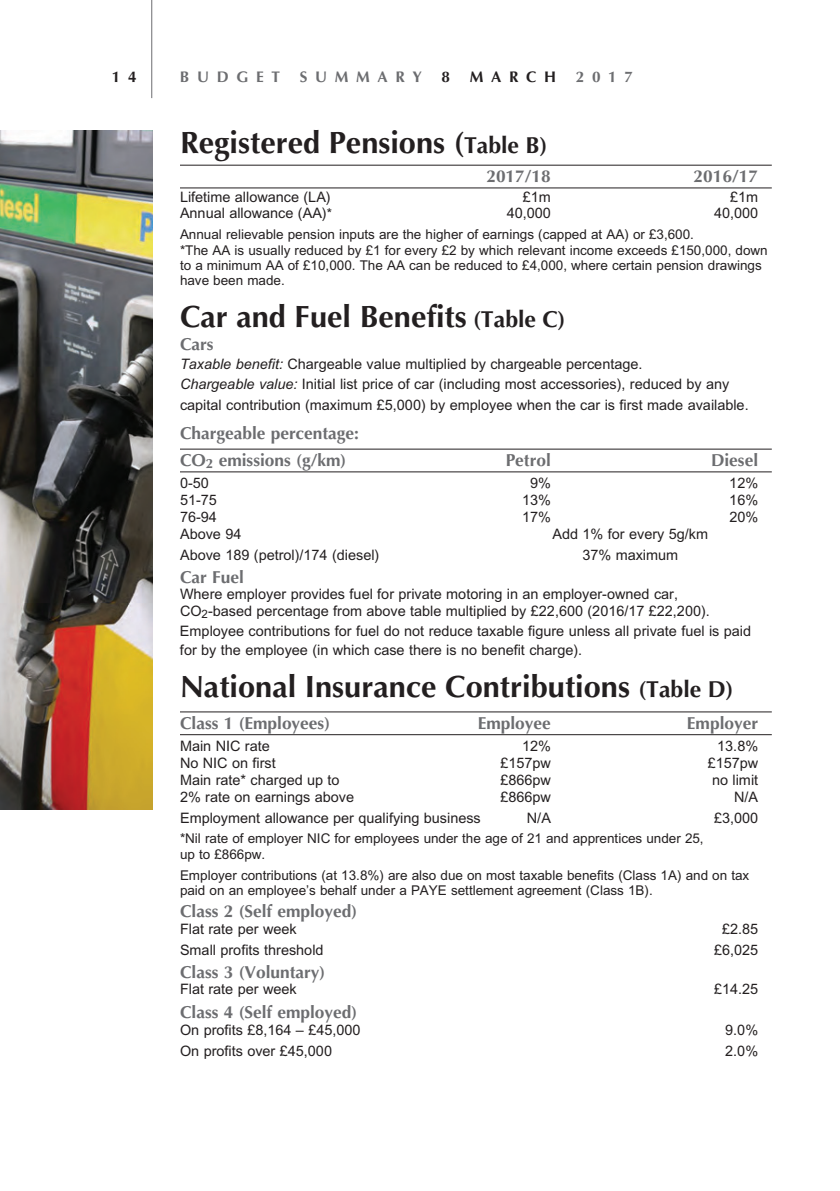
<style>
.page{position:relative;width:840px;height:1191px;background:#fff}
.page>*{position:absolute;margin:0;border:0;box-sizing:border-box;transform-origin:0 0}
.t1{font:700 30.8px "Optima";color:#231f20}
.t2{font:700 17.2px/26.6px "Optima";color:#6c6d70}
.t3{font:700 15.4px "Optima";letter-spacing:.5em;color:#6c6d70}
.t4{font:700 15.4px "Optima";letter-spacing:.5em;color:#231f20}
.t5{font:14.4px/19.6px "M Arial";color:#231f20}
.t6{font:13.4px/15.4px "M Arial";color:#231f20}
.s1{font-size:23px}
.s2{font-size:13.4px}
.s3{font-style:italic}
</style>
<div class="page">
<hr style="left:151px;top:0;width:1px;height:98px;background:#6c6d70">
<hr style="left:180px;top:165px;width:591px;height:1px;background:#231f20">
<hr style="left:180px;top:187px;width:591px;height:1px;background:#231f20">
<hr style="left:180px;top:448px;width:591px;height:1px;background:#231f20">
<hr style="left:180px;top:471px;width:591px;height:1px;background:#231f20">
<hr style="left:180px;top:711px;width:591px;height:1px;background:#231f20">
<hr style="left:180px;top:734px;width:591px;height:1px;background:#231f20">
<img style="left:0;top:131px;width:153px;height:678px">
<p class="t4" style="left:112px;top:68px;width:26px">1 4</p>
<p class="t3" style="left:180px;top:68px;width:101px">BUDGET</p>
<p class="t3" style="left:299px;top:68px;width:123px">SUMMARY</p>
<p class="t4" style="left:441px;top:68px;width:10px">8</p>
<p class="t4" style="left:469px;top:68px;width:88px">MARCH</p>
<p class="t3" style="left:575px;top:68px;width:59px">2017</p>
<h1 class="t1" style="left:180px;top:125px;width:369px">Registered Pensions (<span class="s1">Table B)</span></h1>
<p class="t2" style="left:486px;top:163px;width:66px">2017/18</p>
<p class="t2" style="left:693px;top:163px;width:66px">2016/17</p>
<p class="t5" style="left:180px;top:187px;width:152px">Lifetime allowance (LA)</p>
<p class="t5" style="left:522px;top:187px;width:30px">£1m</p>
<p class="t5" style="left:729px;top:187px;width:30px">£1m</p>
<p class="t5" style="left:180px;top:203px;width:153px">Annual allowance (AA)<span class="s2">*</span></p>
<p class="t5" style="left:506px;top:203px;width:46px">40,000</p>
<p class="t5" style="left:713px;top:203px;width:46px">40,000</p>
<p class="t6" style="left:180px;top:227px;width:589px">Annual relievable pension inputs are the higher of earnings (capped at AA) or £3,600.<br>*The AA is usually reduced by £1 for every £2 by which relevant income exceeds £150,000, down to a minimum AA of £10,000. The AA can be reduced to £4,000, where certain pension drawings have been made.</p>
<h1 class="t1" style="left:180px;top:299px;width:387px">Car and Fuel Benefits <span class="s1">(Table C)</span></h1>
<p class="t2" style="left:180px;top:331px;width:35px">Cars</p>
<p class="t5" style="left:180px;top:354px;width:550px"><span class="s3">Taxable benefit:</span> Chargeable value multiplied by chargeable percentage.<br><span class="s3">Chargeable value:</span> Initial list price of car (including most accessories), reduced by any</p>
<p class="t5" style="left:180px;top:395px;width:570px">capital contribution (maximum £5,000) by employee when the car is first made available.</p>
<p class="t2" style="left:180px;top:420px;width:180px">Chargeable percentage:<br>CO<sub>2</sub> emissions (g/km)</p>
<p class="t2" style="left:505px;top:447px;width:47px">Petrol</p>
<p class="t2" style="left:710px;top:447px;width:49px">Diesel</p>
<p class="t5" style="left:180px;top:473px;width:30px">0-50</p>
<p class="t5" style="left:529px;top:473px;width:22px">9%</p>
<p class="t5" style="left:728px;top:473px;width:30px">12%</p>
<p class="t5" style="left:180px;top:490px;width:38px">51-75</p>
<p class="t5" style="left:521px;top:490px;width:30px">13%</p>
<p class="t5" style="left:729px;top:490px;width:30px">16%</p>
<p class="t5" style="left:180px;top:507px;width:38px">76-94</p>
<p class="t5" style="left:521px;top:507px;width:30px">17%</p>
<p class="t5" style="left:729px;top:507px;width:30px">20%</p>
<p class="t5" style="left:180px;top:524px;width:63px">Above 94</p>
<p class="t5" style="left:552px;top:524px;width:157px">Add 1% for every 5g/km</p>
<p class="t5" style="left:180px;top:545px;width:201px">Above 189 (petrol)/174 (diesel)</p>
<p class="t5" style="left:582px;top:545px;width:97px">37% maximum</p>
<p class="t2" style="left:180px;top:564px;width:65px">Car Fuel</p>
<p class="t5" style="left:180px;top:586px;width:531px;line-height:16.8px">Where employer provides fuel for private motoring in an employer-owned car,<br>CO<sub>2</sub>-based percentage from above table multiplied by £22,600 (2016/17 £22,200).</p>
<p class="t5" style="left:180px;top:621px;width:572px">Employee contributions for fuel do not reduce taxable figure unless all private fuel is paid for by the employee (in which case there is no benefit charge).</p>
<h1 class="t1" style="left:180px;top:668px;width:554px">National Insurance Contributions <span class="s1">(Table D)</span></h1>
<p class="t2" style="left:180px;top:710px;width:151px">Class 1 (Employees)</p>
<p class="t2" style="left:477px;top:710px;width:75px">Employee</p>
<p class="t2" style="left:686px;top:710px;width:73px">Employer</p>
<p class="t5" style="left:180px;top:736px;width:91px">Main NIC rate</p>
<p class="t5" style="left:521px;top:736px;width:30px">12%</p>
<p class="t5" style="left:716px;top:736px;width:42px">13.8%</p>
<p class="t5" style="left:180px;top:753px;width:97px">No NIC on first</p>
<p class="t5" style="left:500px;top:753px;width:52px">£157pw</p>
<p class="t5" style="left:707px;top:753px;width:52px">£157pw</p>
<p class="t5" style="left:180px;top:769px;width:161px">Main rate* charged up to</p>
<p class="t5" style="left:500px;top:769px;width:52px">£866pw</p>
<p class="t5" style="left:711px;top:769px;width:48px">no limit</p>
<p class="t5" style="left:180px;top:786px;width:175px">2% rate on earnings above</p>
<p class="t5" style="left:500px;top:786px;width:52px">£866pw</p>
<p class="t5" style="left:733px;top:786px;width:26px">N/A</p>
<p class="t5" style="left:180px;top:807px;width:302px">Employment allowance per qualifying business</p>
<p class="t5" style="left:526px;top:807px;width:26px">N/A</p>
<p class="t5" style="left:713px;top:807px;width:46px">£3,000</p>
<p class="t6" style="left:180px;top:831px;width:525px">*Nil rate of employer NIC for employees under the age of 21 and apprentices under 25, up to £866pw.</p>
<p class="t6" style="left:180px;top:867px;width:570px">Employer contributions (at 13.8%) are also due on most taxable benefits (Class 1A) and on tax paid on an employee’s behalf under a PAYE settlement agreement (Class 1B).</p>
<p class="t2" style="left:180px;top:898px;width:179px">Class 2 (Self employed)</p>
<p class="t5" style="left:180px;top:919px;width:118px">Flat rate per week</p>
<p class="t5" style="left:721px;top:919px;width:38px">£2.85</p>
<p class="t5" style="left:180px;top:940px;width:145px">Small profits threshold</p>
<p class="t5" style="left:713px;top:940px;width:46px">£6,025</p>
<p class="t2" style="left:180px;top:958px;width:147px">Class 3 (Voluntary)</p>
<p class="t5" style="left:180px;top:979px;width:118px">Flat rate per week</p>
<p class="t5" style="left:713px;top:979px;width:46px">£14.25</p>
<p class="t2" style="left:180px;top:999px;width:179px">Class 4 (Self employed)</p>
<p class="t5" style="left:180px;top:1020px;width:182px">On profits £8,164 – £45,000</p>
<p class="t5" style="left:724px;top:1020px;width:34px">9.0%</p>
<p class="t5" style="left:180px;top:1041px;width:153px">On profits over £45,000</p>
<p class="t5" style="left:724px;top:1041px;width:34px">2.0%</p>
</div>
